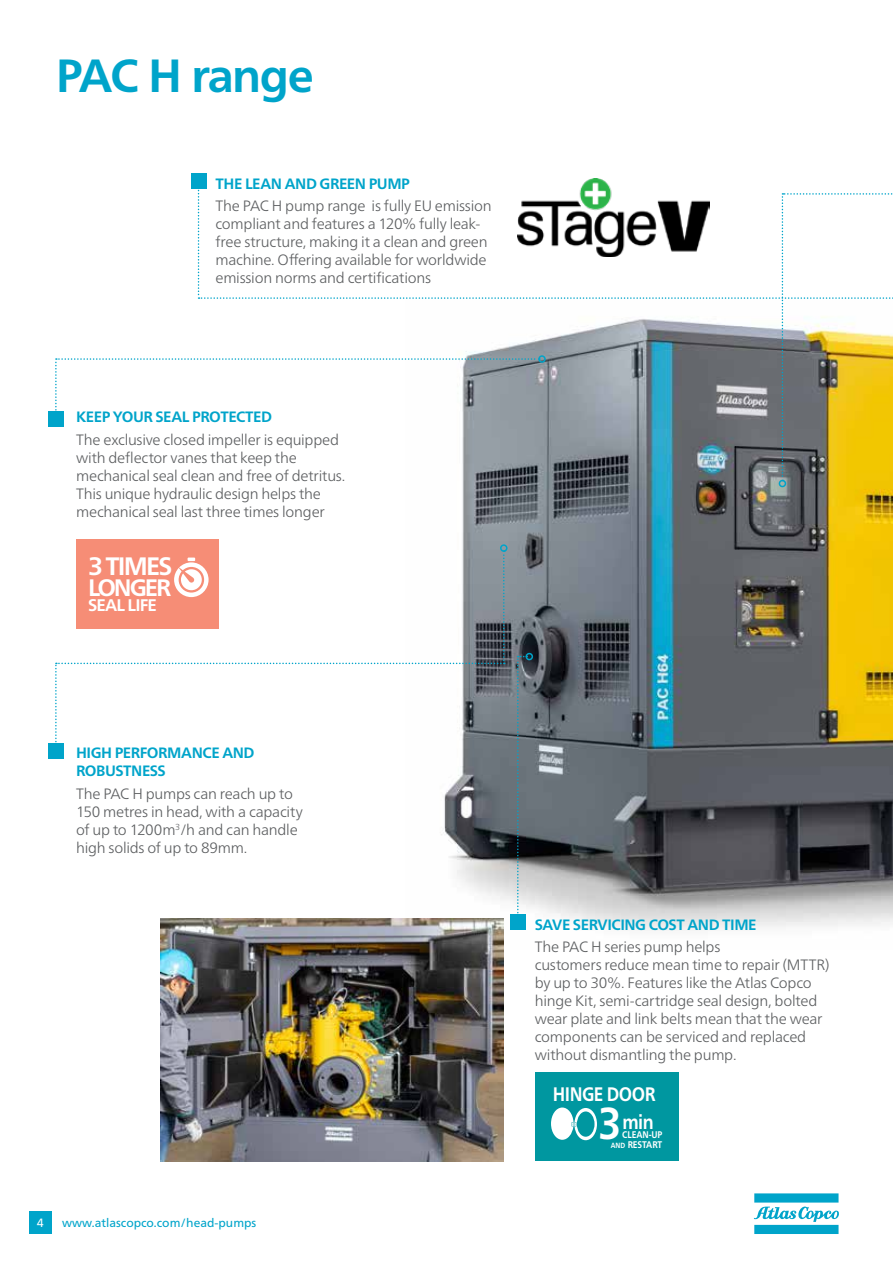
<style>
.page{position:relative;width:893px;height:1263px;background:#fff}
.page>*{position:absolute;margin:0;border:0;box-sizing:border-box;transform-origin:0 0}
.t1{font:700 46.5px "Neue Frutiger World";letter-spacing:-.035em;color:#00a4ca}
.t2{font:700 44.7px "Neue Frutiger World";color:#fff;scale:.88 1}
.t3{font:700 25.2px "Neue Frutiger World";letter-spacing:-.075em;color:#fff}
.t4{font:700 23.85px "Neue Frutiger World";letter-spacing:-.09em;color:#fff}
.t5{font:700 19.95px "Neue Frutiger World";color:#fff;scale:.88 1}
.t6{font:700 19.5px "Neue Frutiger World";letter-spacing:-.03em;color:#fff;scale:.88 1}
.t7{font:700 16.8px "Neue Frutiger World";letter-spacing:-.05em;color:#fff}
.t8{font:300 15px/18px "Neue Frutiger World";letter-spacing:-.02em;color:#5c5e60}
.t9{font:700 15px/18px "Neue Frutiger World";letter-spacing:-.03em;color:#00a4ca}
.t10{font:12px "Neue Frutiger World";color:#00a4ca}
.t11{font:12px "Neue Frutiger World";color:#fff}
.t12{font:700 9.6px/9.9px "Neue Frutiger World";letter-spacing:-.01em;color:#fff;text-align:right;scale:.88 1}
.s1{font-size:7.5px}
</style>
<div class="page">
<img style="left:441px;top:481px;width:452px;height:450px">
<img style="left:160px;top:918px;width:344px;height:243px">
<div style="left:535px;top:1072px;width:143px;height:89px;background:#0097a0"></div>
<svg style="left:551px;top:1107px;width:46px;height:33px"></svg>
<div style="left:76px;top:539px;width:143px;height:89px;background:#f68d76"></div>
<div style="left:191px;top:174px;width:15px;height:15px;background:#00a4ca"></div>
<div style="left:779px;top:480px;width:7px;height:7px;border:2px solid #00a4ca;border-radius:50%"></div>
<svg style="left:55px;top:180px;width:838px;height:301px"></svg>
<div style="left:48px;top:412px;width:15px;height:15px;background:#00a4ca"></div>
<div style="left:538px;top:355px;width:8px;height:8px;border:2px solid #00a4ca;border-radius:50%"></div>
<svg style="left:517px;top:656px;width:10px;height:267px;background:#728289"></svg>
<div style="left:510px;top:914px;width:15px;height:15px;background:#00a4ca"></div>
<div style="left:526px;top:653px;width:7px;height:7px;border:2px solid #00a4ca;border-radius:50%"></div>
<svg style="left:55px;top:550px;width:450px;height:202px"></svg>
<div style="left:48px;top:743px;width:15px;height:15px;background:#00a4ca"></div>
<div style="left:500px;top:544px;width:7px;height:8px;border:2px solid #00a4ca;border-radius:50%"></div>
<svg style="left:754px;top:1193px;width:85px;height:41px"></svg>
<div style="left:29px;top:1211px;width:22px;height:23px;background:#00a4ca"></div>
<h1 class="t1" style="left:56px;top:35px;width:259px">PAC H range</h1>
<p class="t9" style="left:216px;top:174px;width:196px">THE LEAN AND GREEN PUMP</p>
<p class="t8" style="left:216px;top:197px;width:278px">The PAC H pump range is fully EU emission compliant and features a 120% fully leak&shy;free structure, making it a clean and green machine. Offering available for worldwide emission norms and certifications</p>
<p class="t9" style="left:76px;top:408px;width:198px">KEEP YOUR SEAL PROTECTED</p>
<p class="t8" style="left:76px;top:430px;width:271px">The exclusive closed impeller is equipped with deflector vanes that keep the mechanical seal clean and free of detritus.<br>This unique hydraulic design helps the mechanical seal last three times longer</p>
<h3 class="t3" style="left:88px;top:544px;width:86px">3 TIMES</h3>
<h3 class="t4" style="left:88px;top:566px;width:84px">LONGER</h3>
<p class="t7" style="left:88px;top:590px;width:70px">SEAL LIFE</p>
<p class="t9" style="left:76px;top:744px;width:180px">HIGH PERFORMANCE AND<br>ROBUSTNESS</p>
<p class="t8" style="left:76px;top:784px;width:228px">The PAC H pumps can reach up to<br>150 metres in head, with a capacity of up to 1200m<sup>3</sup>/h and can handle high solids of up to 89mm.</p>
<p class="t11" style="left:37px;top:1214px;width:8px">4</p>
<p class="t10" style="left:62px;top:1213px;width:196px">www.atlascopco.com/head-pumps</p>
<p class="t9" style="left:535px;top:915px;width:223px">SAVE SERVICING COST AND TIME</p>
<p class="t8" style="left:535px;top:938px;width:296px">The PAC H series pump helps<br>customers reduce mean time to repair (MTTR) by up to 30%. Features like the Atlas Copco hinge Kit, semi-cartridge seal design, bolted wear plate and link belts mean that the wear components can be serviced and replaced without dismantling the pump.</p>
<h3 class="t6" style="left:553px;top:1077px;width:118px">HINGE DOOR</h3>
<h2 class="t2" style="left:598px;top:1083px;width:28px">3</h2>
<h3 class="t5" style="left:622px;top:1104px;width:37px">min</h3>
<p class="t12" style="left:611px;top:1129px;width:60px">CLEAN-UP<br><span class="s1">AND</span> RESTART</p>
</div>
